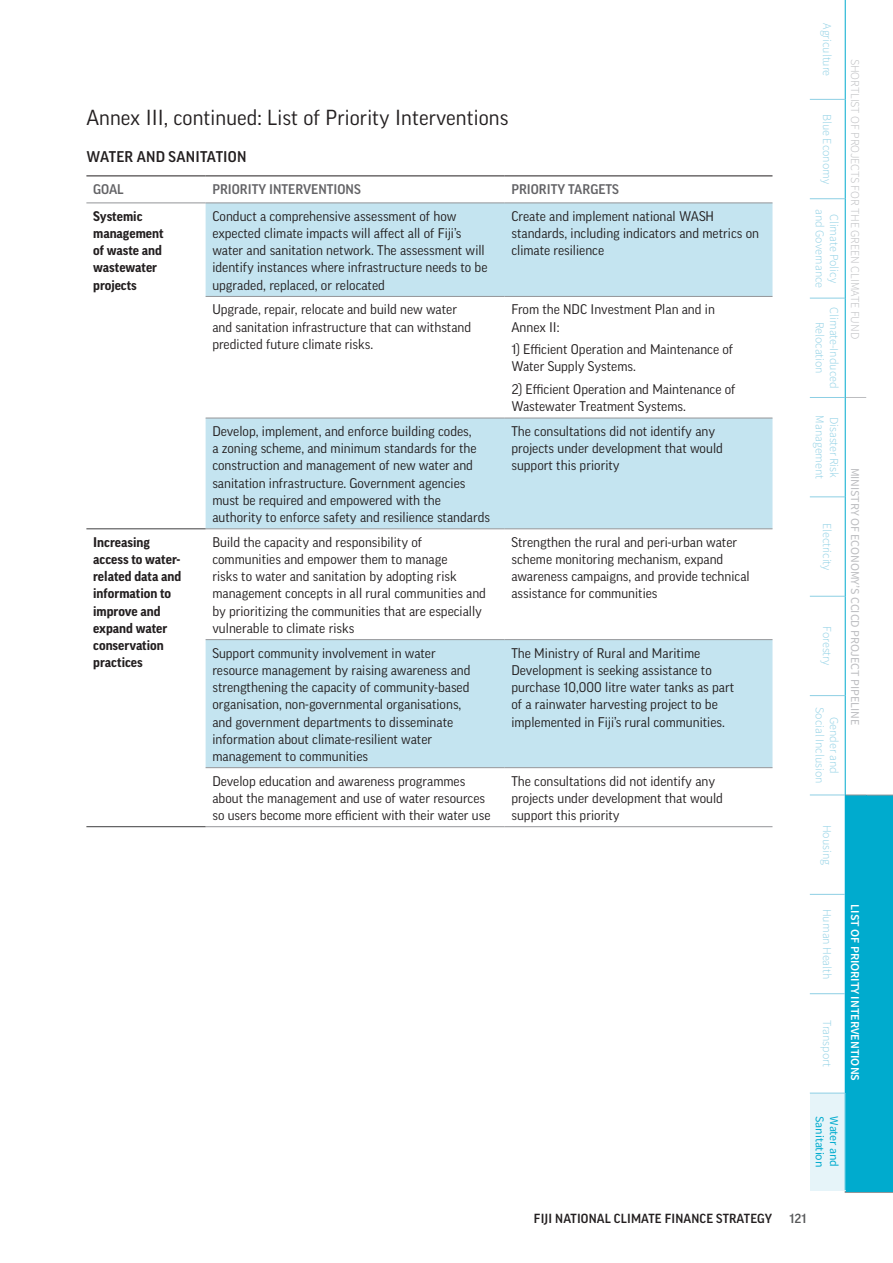
<style>
.page{position:relative;width:893px;height:1263px;background:#fff}
.page>*{position:absolute;margin:0;border:0;box-sizing:border-box;transform-origin:0 0}
.t1{font:21px "Good Pro";letter-spacing:.005em;color:#231f20}
.t2{font:500 15px "Good Pro";letter-spacing:.015em;color:#231f20}
.t3{font:13.5px/17.2px "Good Pro";color:#231f20}
.t4{font:700 13.5px/17.2px "Good Pro";color:#231f20}
.t5{font:500 13.5px "Good Pro";color:#636366}
.t6{font:500 12.75px "Good Pro";letter-spacing:.01em;color:#231f20}
.t7{font:500 12.75px "Good Pro";color:#57585a}
.t8{font:300 12px/14.4px "Source Sans Pro";color:#8dcfe4;text-align:center}
.t9{font:300 12px "Source Sans Pro";color:#bcbdc0}
.t10{font:12px "Source Sans Pro";color:#bcbdc0}
.t11{font:600 12px "Source Sans Pro";color:#fff}
.t12{font:12px "Source Sans Pro";color:#00abce}
</style>
<div class="page">
<svg style="left:810px;top:0;width:56px;height:1093px"></svg>
<div style="left:810px;top:1093px;width:35px;height:97px;background:#e6f4f9"></div>
<svg style="left:846px;top:397px;width:20px;height:1px"></svg>
<div style="left:845px;top:795px;width:48px;height:398px;background:#00abce"></div>
<hr style="left:845px;top:0;width:1px;height:99px;background:#00abce">
<hr style="left:845px;top:99px;width:1px;height:100px;background:#00abce">
<hr style="left:845px;top:199px;width:1px;height:99px;background:#00abce">
<hr style="left:845px;top:298px;width:1px;height:99px;background:#00abce">
<hr style="left:845px;top:397px;width:1px;height:100px;background:#00abce">
<hr style="left:845px;top:497px;width:1px;height:99px;background:#00abce">
<hr style="left:845px;top:596px;width:1px;height:100px;background:#00abce">
<hr style="left:845px;top:696px;width:1px;height:99px;background:#00abce">
<hr style="left:845px;top:795px;width:1px;height:99px;background:#00abce">
<hr style="left:845px;top:894px;width:1px;height:100px;background:#00abce">
<hr style="left:845px;top:994px;width:1px;height:99px;background:#00abce">
<hr style="left:845px;top:1093px;width:1px;height:97px;background:#00abce">
<hr style="left:810px;top:99px;width:35px;height:1px;background:#8dcfe4">
<hr style="left:810px;top:198px;width:35px;height:1px;background:#8dcfe4">
<hr style="left:810px;top:298px;width:35px;height:1px;background:#8dcfe4">
<hr style="left:810px;top:397px;width:35px;height:1px;background:#8dcfe4">
<hr style="left:810px;top:497px;width:35px;height:1px;background:#8dcfe4">
<hr style="left:810px;top:596px;width:35px;height:1px;background:#8dcfe4">
<hr style="left:810px;top:695px;width:35px;height:1px;background:#8dcfe4">
<hr style="left:810px;top:795px;width:35px;height:1px;background:#8dcfe4">
<hr style="left:810px;top:894px;width:35px;height:1px;background:#8dcfe4">
<hr style="left:810px;top:993px;width:35px;height:1px;background:#8dcfe4">
<hr style="left:810px;top:1093px;width:35px;height:1px;background:#8dcfe4">
<div style="left:206px;top:204px;width:566px;height:92px;background:#c4e4f0"></div>
<svg style="left:206px;top:417px;width:566px;height:352px;fill:#c4e4f0"></svg>
<hr style="left:206px;top:296px;width:299px;height:1px;background:#939598">
<hr style="left:505px;top:296px;width:267px;height:1px;background:#939598">
<hr style="left:206px;top:418px;width:299px;height:1px;background:#939598">
<hr style="left:505px;top:418px;width:267px;height:1px;background:#939598">
<hr style="left:206px;top:529px;width:299px;height:1px;background:#939598">
<hr style="left:505px;top:529px;width:267px;height:1px;background:#939598">
<hr style="left:206px;top:639px;width:299px;height:1px;background:#939598">
<hr style="left:505px;top:639px;width:267px;height:1px;background:#939598">
<hr style="left:206px;top:767px;width:299px;height:1px;background:#939598">
<hr style="left:505px;top:767px;width:267px;height:1px;background:#939598">
<hr style="left:206px;top:826px;width:299px;height:1px;background:#939598">
<hr style="left:505px;top:826px;width:267px;height:1px;background:#939598">
<hr style="left:86px;top:529px;width:120px;height:1px;background:#3e3e3f">
<hr style="left:86px;top:826px;width:120px;height:1px;background:#3e3e3f">
<hr style="left:86px;top:176px;width:120px;height:1px;background:#231f20">
<hr style="left:206px;top:176px;width:299px;height:1px;background:#231f20">
<hr style="left:505px;top:176px;width:267px;height:1px;background:#231f20">
<hr style="left:86px;top:203px;width:120px;height:1px;background:#939598">
<hr style="left:206px;top:203px;width:299px;height:1px;background:#939598">
<hr style="left:505px;top:203px;width:267px;height:1px;background:#939598">
<h1 class="t1" style="left:86px;top:106px;width:423px">Annex III, continued: List of Priority Interventions</h1>
<p class="t2" style="left:87px;top:148px;width:162px">WATER AND SANITATION</p>
<p class="t5" style="left:93px;top:181px;width:32px">GOAL</p>
<p class="t5" style="left:212px;top:181px;width:150px">PRIORITY INTERVENTIONS</p>
<p class="t5" style="left:511px;top:181px;width:109px">PRIORITY TARGETS</p>
<p class="t4" style="left:93px;top:207px;width:72px">Systemic management of waste and wastewater projects</p>
<p class="t3" style="left:212px;top:207px;width:277px">Conduct a comprehensive assessment of how expected climate impacts will affect all of Fiji’s water and sanitation network. The assessment will identify instances where infrastructure needs to be upgraded, replaced, or relocated</p>
<p class="t3" style="left:511px;top:207px;width:249px">Create and implement national WASH standards, including indicators and metrics on climate resilience</p>
<p class="t3" style="left:212px;top:301px;width:260px">Upgrade, repair, relocate and build new water and sanitation infrastructure that can withstand predicted future climate risks.</p>
<p class="t3" style="left:511px;top:301px;width:205px">From the NDC Investment Plan and in<br>Annex II:</p>
<p class="t3" style="left:511px;top:341px;width:223px">1) Efficient Operation and Maintenance of<br>Water Supply Systems.</p>
<p class="t3" style="left:511px;top:381px;width:226px">2) Efficient Operation and Maintenance of<br>Wastewater Treatment Systems.</p>
<p class="t3" style="left:212px;top:422px;width:279px">Develop, implement, and enforce building codes,<br>a zoning scheme, and minimum standards for the construction and management of new water and sanitation infrastructure. Government agencies must be required and empowered with the authority to enforce safety and resilience standards</p>
<p class="t3" style="left:511px;top:422px;width:213px">The consultations did not identify any projects under development that would support this priority</p>
<p class="t4" style="left:93px;top:533px;width:90px">Increasing access to water&shy;related data and information to improve and expand water conservation practices</p>
<p class="t3" style="left:212px;top:533px;width:275px">Build the capacity and responsibility of communities and empower them to manage<br>risks to water and sanitation by adopting risk management concepts in all rural communities and by prioritizing the communities that are especially vulnerable to climate risks</p>
<p class="t3" style="left:511px;top:533px;width:240px">Strengthen the rural and peri-urban water scheme monitoring mechanism, expand awareness campaigns, and provide technical assistance for communities</p>
<p class="t3" style="left:212px;top:644px;width:260px">Support community involvement in water resource management by raising awareness and strengthening the capacity of community-based organisation, non-governmental organisations, and government departments to disseminate information about climate-resilient water management to communities</p>
<p class="t3" style="left:511px;top:644px;width:224px">The Ministry of Rural and Maritime Development is seeking assistance to purchase 10,000 litre water tanks as part of a rainwater harvesting project to be implemented in Fiji’s rural communities.</p>
<p class="t3" style="left:212px;top:772px;width:280px">Develop education and awareness programmes about the management and use of water resources so users become more efficient with their water use</p>
<p class="t3" style="left:511px;top:772px;width:213px">The consultations did not identify any projects under development that would support this priority</p>
<p class="t8" style="left:834px;top:23px;width:54px;rotate:90deg">Agriculture</p>
<p class="t8" style="left:834px;top:114px;width:71px;rotate:90deg">Blue Economy</p>
<p class="t8" style="left:841px;top:209px;width:81px;rotate:90deg">Climate Policy and Governance</p>
<p class="t8" style="left:841px;top:307px;width:82px;rotate:90deg">Climate-Induced<br>Relocation</p>
<p class="t8" style="left:827px;top:415px;width:65px;rotate:90deg">Management</p>
<p class="t8" style="left:841px;top:417px;width:62px;rotate:90deg">Disaster Risk</p>
<p class="t8" style="left:834px;top:523px;width:49px;rotate:90deg">Electricity</p>
<p class="t8" style="left:834px;top:626px;width:41px;rotate:90deg">Forestry</p>
<p class="t8" style="left:841px;top:707px;width:78px;rotate:90deg">Gender and<br>Social Inclusion</p>
<p class="t9" style="left:862px;top:59px;width:282px;rotate:90deg">SHORTLIST OF PROJECTS FOR THE GREEN CLIMATE FUND</p>
<p class="t10" style="left:863px;top:467px;width:259px;rotate:90deg">MINISTRY OF ECONOMY’S CCICD PROJECT PIPELINE</p>
<p class="t8" style="left:834px;top:824px;width:42px;rotate:90deg">Housing</p>
<p class="t8" style="left:834px;top:909px;width:72px;rotate:90deg">Human Health</p>
<p class="t8" style="left:834px;top:1020px;width:48px;rotate:90deg">Transport</p>
<p class="t11" style="left:863px;top:904px;width:178px;rotate:90deg">LIST OF PRIORITY INTERVENTIONS</p>
<p class="t12" style="left:827px;top:1116px;width:53px;rotate:90deg">Sanitation</p>
<p class="t12" style="left:842px;top:1116px;width:52px;rotate:90deg">Water and</p>
<p class="t6" style="left:534px;top:1211px;width:240px">FIJI NATIONAL CLIMATE FINANCE STRATEGY</p>
<p class="t7" style="left:790px;top:1211px;width:18px">121</p>
</div>
